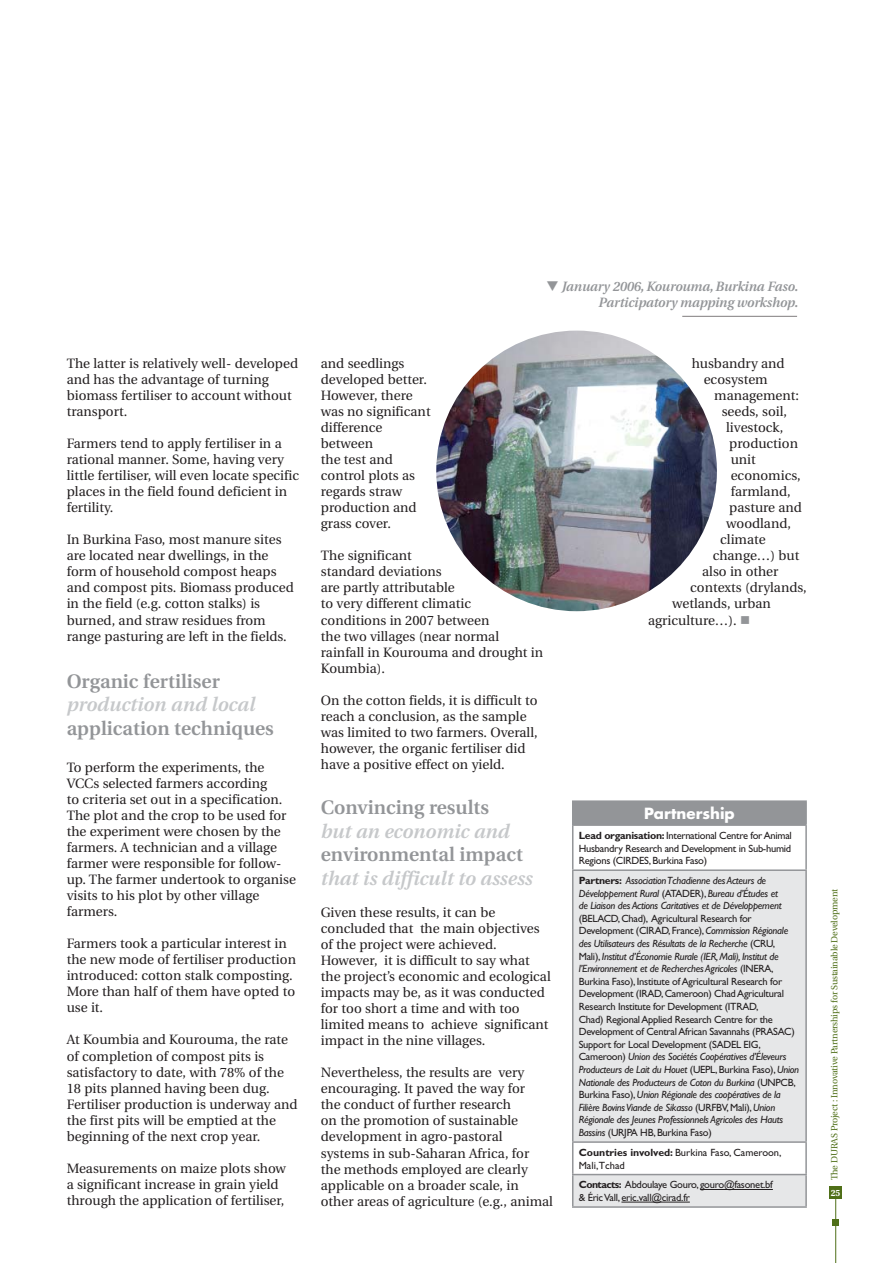
<style>
.page{position:relative;width:893px;height:1263px;background:#fff}
.page>*{position:absolute;margin:0;border:0;box-sizing:border-box;transform-origin:0 0}
.t1{font:600 19.5px "Utopia";color:#939598}
.t2{font:italic 600 19.5px "Utopia";color:#c6c8ca}
.t3{font:700 15px "Futura";color:#fff}
.t4{font:13.5px/16px "Utopia";color:#231f20}
.t5{font:italic 600 13.5px/16.2px "Utopia";letter-spacing:-.01em;color:#939598;text-align:right}
.t6{font:10.5px/12.6px "Gill Sans";letter-spacing:-.025em;color:#231f20}
.t7{font:italic 10.5px/12.6px "Gill Sans";letter-spacing:-.025em;color:#231f20}
.t8{font:10.5px/12.6px "Gill Sans";color:#231f20}
.t9{font:9px "Utopia";letter-spacing:-.02em;color:#4f6f18}
.t10{font:700 9px "Utopia";color:#fff;scale:.95 1}
.s1{font-weight:700}
.s2{font-weight:700;font-style:normal}
.s3{font-style:normal}
.s4{font-style:italic}
</style>
<div class="page">
<div style="left:832px;top:1220px;width:7px;height:6px;background:#4f6f18"></div>
<div style="left:829px;top:1186px;width:13px;height:13px;background:#4f6f18"></div>
<hr style="left:835px;top:1199px;width:1px;height:64px;background:#4f6f18">
<div style="left:573px;top:801px;width:233px;height:24px;background:#939598"></div>
<svg style="left:573px;top:871px;width:232px;height:335px;background:#e7e8e9"></svg>
<hr style="left:572px;top:826px;width:1px;height:43px;background:#939598">
<hr style="left:805px;top:826px;width:2px;height:43px;background:#939598">
<hr style="left:572px;top:871px;width:1px;height:270px;background:#939598">
<hr style="left:805px;top:871px;width:2px;height:270px;background:#939598">
<hr style="left:572px;top:1143px;width:1px;height:31px;background:#939598">
<hr style="left:805px;top:1143px;width:2px;height:31px;background:#939598">
<hr style="left:572px;top:1175px;width:1px;height:31px;background:#939598">
<hr style="left:805px;top:1175px;width:2px;height:31px;background:#939598">
<hr style="left:572px;top:800px;width:235px;height:2px;background:#939598">
<svg style="left:572px;top:802px;width:1px;height:22px"></svg>
<hr style="left:805px;top:802px;width:2px;height:22px;background:#939598">
<hr style="left:572px;top:824px;width:235px;height:2px;background:#939598">
<hr style="left:572px;top:869px;width:235px;height:2px;background:#939598">
<hr style="left:572px;top:1141px;width:235px;height:2px;background:#939598">
<hr style="left:572px;top:1174px;width:235px;height:1px;background:#939598">
<hr style="left:572px;top:1206px;width:235px;height:2px;background:#939598">
<hr style="left:700px;top:1189px;width:73px;height:1px;background:#231f20">
<hr style="left:621px;top:1202px;width:69px;height:1px;background:#231f20">
<img style="left:436px;top:331px;width:281px;height:280px;border-radius:50%">
<hr style="left:682px;top:316px;width:115px;height:1px;background:#807d7e">
<p class="t4" style="left:67px;top:356px;width:233px">The latter is relatively well- developed and has the advantage of turning biomass fertiliser to account without transport.</p>
<p class="t4" style="left:67px;top:437px;width:234px">Farmers tend to apply fertiliser in a rational manner. Some, having very little fertiliser, will even locate specific places in the field found deficient in fertility.</p>
<p class="t4" style="left:67px;top:533px;width:229px">In Burkina Faso, most manure sites are located near dwellings, in the form of household compost heaps and compost pits. Biomass produced in the field (e.g. cotton stalks) is burned, and straw residues from range pasturing are left in the fields.</p>
<h1 class="t1" style="left:67px;top:673px;width:155px">Organic fertiliser</h1>
<h1 class="t2" style="left:67px;top:697px;width:190px">production and local</h1>
<h1 class="t1" style="left:67px;top:720px;width:209px">application techniques</h1>
<p class="t4" style="left:67px;top:760px;width:231px">To perform the experiments, the<br>VCCs selected farmers according<br>to criteria set out in a specification.<br>The plot and the crop to be used for the experiment were chosen by the farmers. A technician and a village farmer were responsible for follow&shy;up. The farmer undertook to organise visits to his plot by other village farmers.</p>
<p class="t4" style="left:67px;top:937px;width:231px">Farmers took a particular interest in the new mode of fertiliser production introduced: cotton stalk composting.<br>More than half of them have opted to use it.</p>
<p class="t4" style="left:67px;top:1033px;width:232px">At Koumbia and Kourouma, the rate of completion of compost pits is satisfactory to date, with 78% of the 18 pits planned having been dug.<br>Fertiliser production is underway and the first pits will be emptied at the beginning of the next crop year.</p>
<p class="t4" style="left:67px;top:1161px;width:221px">Measurements on maize plots show a significant increase in grain yield through the application of fertiliser,</p>
<p class="t5" style="left:562px;top:279px;width:238px">January 2006, Kourouma, Burkina Faso.<br>Participatory mapping workshop.</p>
<p class="t4" style="left:321px;top:356px;width:111px">and seedlings developed better.<br>However, there was no significant difference between<br>the test and control plots as regards straw production and grass cover.</p>
<p class="t4" style="left:321px;top:549px;width:224px">The significant<br>standard deviations<br>are partly attributable<br>to very different climatic<br>conditions in 2007 between<br>the two villages (near normal rainfall in Kourouma and drought in<br>Koumbia).</p>
<p class="t4" style="left:321px;top:693px;width:218px">On the cotton fields, it is difficult to reach a conclusion, as the sample was limited to two farmers. Overall, however, the organic fertiliser did have a positive effect on yield.</p>
<h1 class="t1" style="left:321px;top:800px;width:170px">Convincing results</h1>
<h1 class="t2" style="left:321px;top:823px;width:190px">but an economic and</h1>
<h1 class="t1" style="left:321px;top:847px;width:204px">environmental impact</h1>
<h1 class="t2" style="left:321px;top:870px;width:213px">that is difficult to assess</h1>
<p class="t4" style="left:321px;top:905px;width:231px">Given these results, it can be concluded that the main objectives of the project were achieved.<br>However, it is difficult to say what the project’s economic and ecological impacts may be, as it was conducted for too short a time and with too limited means to achieve significant impact in the nine villages.</p>
<p class="t4" style="left:321px;top:1066px;width:234px">Nevertheless, the results are very encouraging. It paved the way for<br>the conduct of further research<br>on the promotion of sustainable development in agro-pastoral systems in sub-Saharan Africa, for<br>the methods employed are clearly applicable on a broader scale, in other areas of agriculture (e.g., animal</p>
<p class="t4" style="left:692px;top:356px;width:94px;text-align:center">husbandry and ecosystem</p>
<p class="t4" style="left:714px;top:388px;width:86px">management:</p>
<p class="t4" style="left:722px;top:404px;width:67px">seeds, soil,</p>
<p class="t4" style="left:726px;top:421px;width:59px">livestock,</p>
<p class="t4" style="left:729px;top:437px;width:70px">production</p>
<p class="t4" style="left:731px;top:453px;width:27px">unit</p>
<p class="t4" style="left:731px;top:469px;width:71px">economics,</p>
<p class="t4" style="left:731px;top:485px;width:62px">farmland,</p>
<p class="t4" style="left:729px;top:501px;width:74px">pasture and</p>
<p class="t4" style="left:726px;top:517px;width:66px">woodland,</p>
<p class="t4" style="left:720px;top:533px;width:47px">climate</p>
<p class="t4" style="left:713px;top:549px;width:88px">change…) but</p>
<p class="t4" style="left:702px;top:565px;width:78px">also in other</p>
<p class="t4" style="left:690px;top:581px;width:118px">contexts (drylands,</p>
<p class="t4" style="left:672px;top:597px;width:100px">wetlands, urban</p>
<p class="t4" style="left:648px;top:613px;width:90px">agriculture…).</p>
<p class="t3" style="left:644px;top:807px;width:92px">Partnership</p>
<p class="t6" style="left:579px;top:830px;width:215px;text-align:justify"><span class="s1">Lead organisation:</span> International Centre for Animal Husbandry Research and Development in Sub-humid Regions (CIRDES, Burkina Faso)</p>
<p class="t7" style="left:579px;top:875px;width:204px"><span class="s2">Partners:</span> Association Tchadienne des Acteurs de<br>Développement Rural <span class="s3">(ATADER),</span> Bureau d’Études et de Liaison des Actions Caritatives et de Développement</p>
<p class="t6" style="left:579px;top:913px;width:222px">(BELACD, Chad), Agricultural Research for Development (CIRAD, France), <span class="s4">Commission Régionale des Utilisateurs des Résultats de la Recherche</span> (CRU, Mali), <span class="s4">Institut d’Économie Rurale (IER, Mali), Institut de l’Environnement et de Recherches Agricoles</span> (INERA, Burkina Faso), Institute of Agricultural Research for Development (IRAD, Cameroon) Chad Agricultural Research Institute for Development (ITRAD,<br>Chad) Regional Applied Research Centre for the Development of Central African Savannahs (PRASAC)<br>Support for Local Development (SADEL EIG, Cameroon) <span class="s4">Union des Sociétés Coopératives d’Éleveurs Producteurs de Lait du Houet</span> (UEPL, Burkina Faso), <span class="s4">Union Nationale des Producteurs de Coton du Burkina</span> (UNPCB, Burkina Faso), <span class="s4">Union Régionale des coopératives de la Filière Bovins Viande de Sikasso</span> (URFBV, Mali), <span class="s4">Union Régionale des Jeunes Professionnels Agricoles des Hauts Bassins</span> (URJPA HB, Burkina Faso)</p>
<p class="t8" style="left:579px;top:1147px;width:204px"><span class="s1">Countries involved:</span> Burkina Faso, Cameroon,<br>Mali,Tchad</p>
<p class="t6" style="left:579px;top:1180px;width:196px"><span class="s1">Contacts:</span> Abdoulaye Gouro, gouro@fasonet.bf &amp; Éric Vall, eric.vall@cirad.fr</p>
<p class="t9" style="left:831px;top:1180px;width:293px;rotate:-90deg">The DURAS Project : Innovative Partnerships for Sustainable Development</p>
<p class="t10" style="left:831px;top:1189px;width:11px">25</p>
</div>
